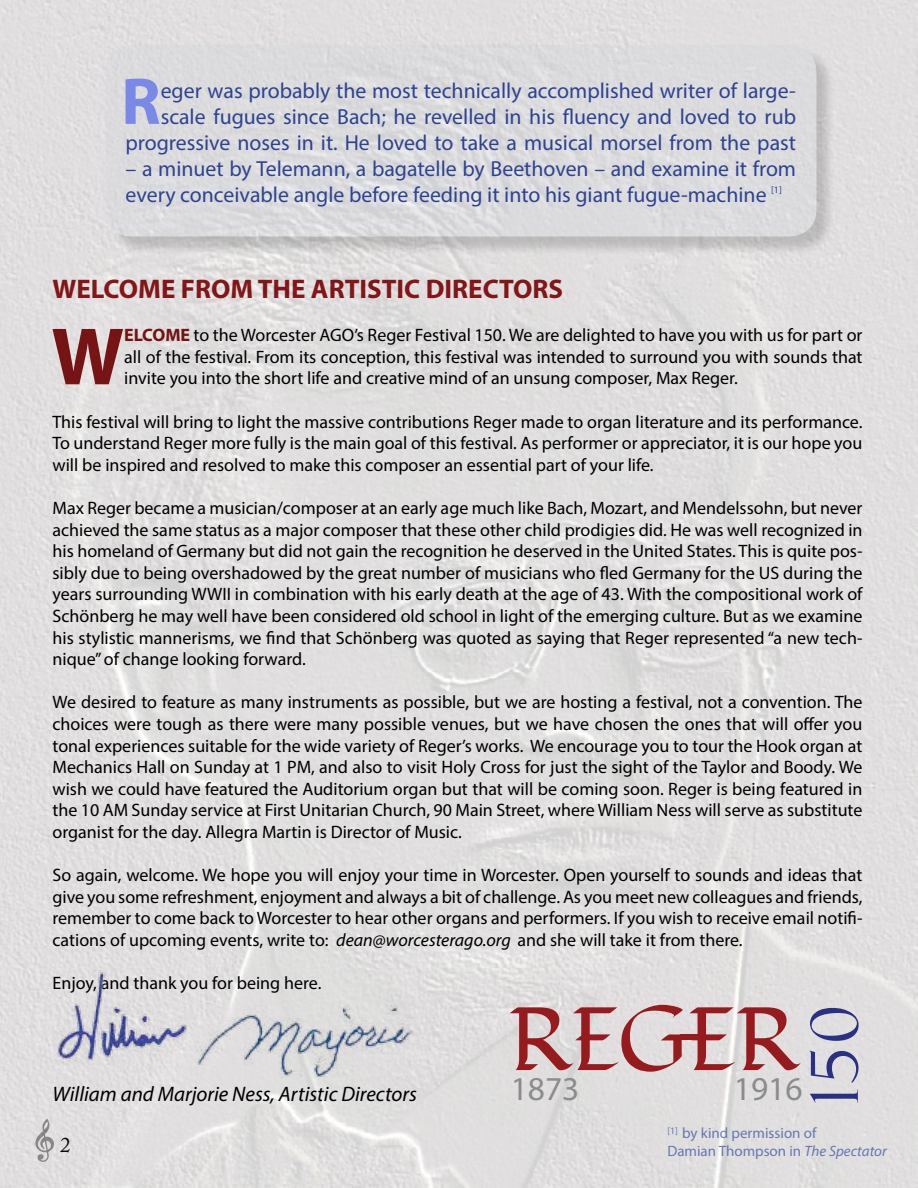
<style>
.page{position:relative;width:918px;height:1188px;background:#fff}
.page>*{position:absolute;margin:0;border:0;box-sizing:border-box;transform-origin:0 0}
.t1{font:700 82.05px "Myriad Pro";color:#851719}
.t2{font:700 66.75px "Myriad Pro";color:#7a89e5}
.t3{font:65.25px "Felix Titling";color:#2a3082}
.t4{font:33.45px "Myriad Pro";color:#8a8c8e}
.t5{font:700 27px "Myriad Pro";color:#941a1d}
.t6{font:21.75px/26.1px "Myriad Pro";color:#2e438f;text-align:right}
.t7{font:italic 21px "Myriad Pro";color:#000}
.t8{font:21px "Adobe Caslon Pro";color:#000}
.t9{font:18px/21.6px "Myriad Pro";color:#000;text-align:justify}
.t10{font:15px/18px "Myriad Pro";color:#354da1}
.t11{font:9.75px "Myriad Pro";color:#2e438f}
.s1{font-weight:700;color:#851719}
.s2{font-style:italic}
</style>
<div class="page">
<img style="left:0;top:0;width:918px;height:1188px">
<img style="left:45px;top:970px;width:172px;height:100px">
<img style="left:195px;top:1005px;width:218px;height:72px">
<div style="left:108px;top:47px;width:727px;height:209px;background:#000;opacity:.75"></div>
<div style="left:105px;top:45px;width:711px;height:192px;background:#dbdbdd;border-radius:27px"></div>
<svg style="left:510px;top:1005px;width:291px;height:67px"></svg>
<div style="left:680px;top:1035px;width:21px;height:5px;background:#961b1e"></div>
<h2 class="t2" style="left:121px;top:58px;width:41px">R</h2>
<p class="t6" style="left:126px;top:77px;width:672px">eger was probably the most technically accomplished writer of large&shy;scale fugues since Bach; he revelled in his fluency and loved to rub progressive noses in it. He loved to take a musical morsel from the past</p>
<p class="t6" style="left:126px;top:156px;width:672px;text-align:left">– a minuet by Telemann, a bagatelle by Beethoven – and examine it from every conceivable angle before feeding it into his giant fugue-machine</p>
<p class="t11" style="left:771px;top:184px;width:12px">[1]</p>
<h3 class="t5" style="left:52px;top:271px;width:512px">WELCOME FROM THE ARTISTIC DIRECTORS</h3>
<h1 class="t1" style="left:51px;top:303px;width:74px">W</h1>
<p class="t9" style="left:124px;top:324px;width:740px"><span class="s1">ELCOME</span> to the Worcester AGO’s Reger Festival 150. We are delighted to have you with us for part or all of the festival. From its conception, this festival was intended to surround you with sounds that invite you into the short life and creative mind of an unsung composer, Max Reger.</p>
<p class="t9" style="left:53px;top:410px;width:811px">This festival will bring to light the massive contributions Reger made to organ literature and its performance.<br>To understand Reger more fully is the main goal of this festival. As performer or appreciator, it is our hope you will be inspired and resolved to make this composer an essential part of your life.</p>
<p class="t9" style="left:53px;top:497px;width:812px">Max Reger became a musician/composer at an early age much like Bach, Mozart, and Mendelssohn, but never achieved the same status as a major composer that these other child prodigies did. He was well recognized in his homeland of Germany but did not gain the recognition he deserved in the United States. This is quite pos&shy;sibly due to being overshadowed by the great number of musicians who fled Germany for the US during the years surrounding WWII in combination with his early death at the age of 43. With the compositional work of Schönberg he may well have been considered old school in light of the emerging culture. But as we examine his stylistic mannerisms, we find that Schönberg was quoted as saying that Reger represented “a new tech&shy;nique” of change looking forward.</p>
<p class="t9" style="left:53px;top:691px;width:812px">We desired to feature as many instruments as possible, but we are hosting a festival, not a convention. The choices were tough as there were many possible venues, but we have chosen the ones that will offer you tonal experiences suitable for the wide variety of Reger’s works. We encourage you to tour the Hook organ at Mechanics Hall on Sunday at 1 PM, and also to visit Holy Cross for just the sight of the Taylor and Boody. We wish we could have featured the Auditorium organ but that will be coming soon. Reger is being featured in the 10 AM Sunday service at First Unitarian Church, 90 Main Street, where William Ness will serve as substitute organist for the day. Allegra Martin is Director of Music.</p>
<p class="t9" style="left:53px;top:864px;width:812px">So again, welcome. We hope you will enjoy your time in Worcester. Open yourself to sounds and ideas that give you some refreshment, enjoyment and always a bit of challenge. As you meet new colleagues and friends, remember to come back to Worcester to hear other organs and performers. If you wish to receive email notifi&shy;cations of upcoming events, write to: <span class="s2">dean@worcesterago.org</span> and she will take it from there.</p>
<p class="t9" style="left:53px;top:972px;width:270px">Enjoy, and thank you for being here.</p>
<p class="t7" style="left:52px;top:1081px;width:366px">William and Marjorie Ness, Artistic Directors</p>
<p class="t8" style="left:60px;top:1132px;width:12px">2</p>
<h3 class="t4" style="left:511px;top:1069px;width:70px">1873</h3>
<h3 class="t4" style="left:734px;top:1069px;width:70px">1916</h3>
<h3 class="t3" style="left:797px;top:1105px;width:101px;rotate:-90deg">150</h3>
<p class="t10" style="left:667px;top:1124px;width:221px"><sup>[1]</sup> by kind permission of<br>Damian Thompson in <span class="s2">The Spectator</span></p>
</div>
